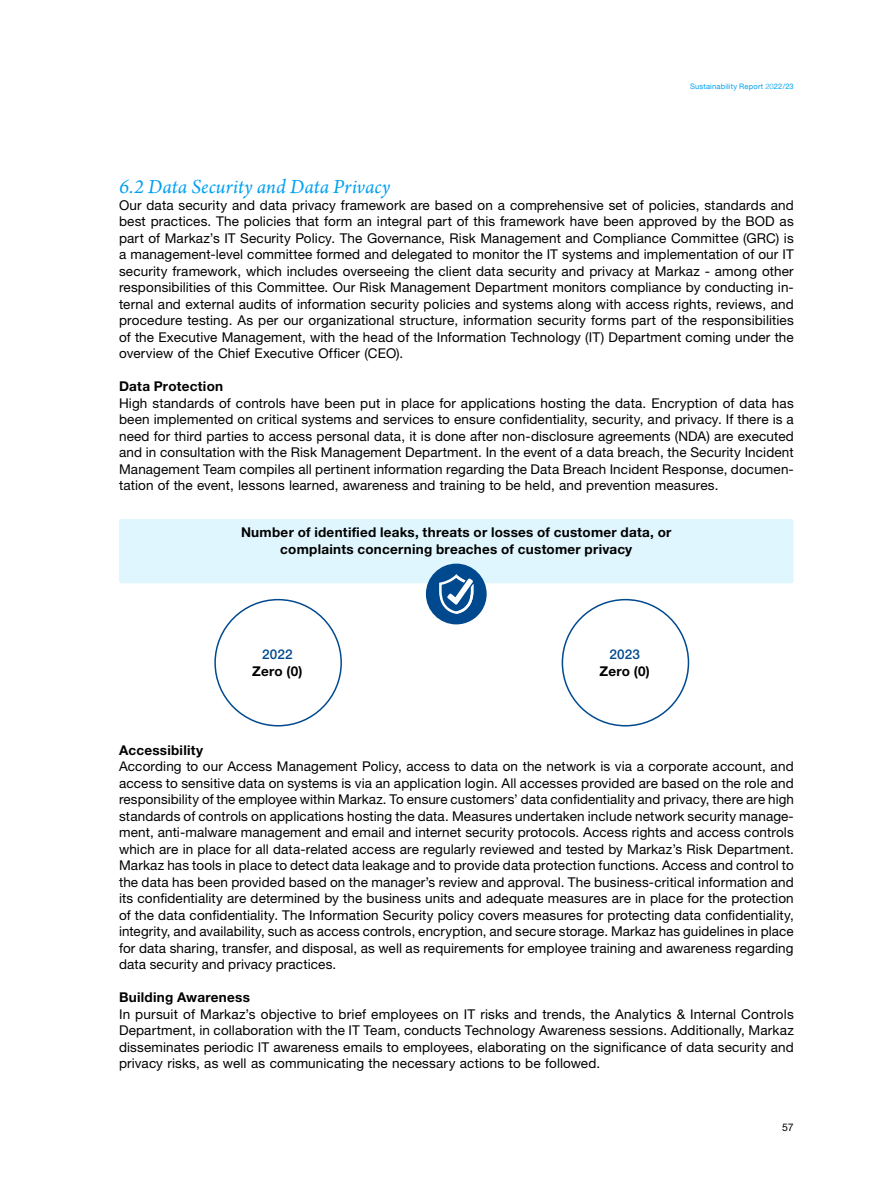
<style>
.page{position:relative;width:893px;height:1191px;background:#fff}
.page>*{position:absolute;margin:0;border:0;box-sizing:border-box;transform-origin:0 0}
.t1{font:italic 21px "Arno Pro";letter-spacing:.005em;color:#00a0f1}
.t2{font:13.5px/16.5px "Helvetica Neue LT Pro";letter-spacing:.01em;color:#000;text-align:justify}
.t3{font:700 13.5px/16.5px "Helvetica Neue LT Pro";letter-spacing:.02em;color:#000;text-align:center}
.t4{font:500 13.5px "Helvetica Neue LT Pro";letter-spacing:.01em;color:#00498e}
.t5{font:10.5px "Helvetica Neue LT Pro";color:#000}
.t6{font:7.5px "Helvetica Neue LT Arabic";letter-spacing:.025em;color:#00a0f1}
.s1{font-weight:300}
</style>
<div class="page">
<div style="left:119px;top:519px;width:674px;height:64px;background:#e0f6fe;border-radius:2px"></div>
<svg style="left:426px;top:563px;width:61px;height:61px"></svg>
<p class="t6" style="left:690px;top:82px;width:105px">Sustainability Report <span class="s1">20</span>22/23</p>
<h1 class="t1" style="left:119px;top:175px;width:273px">6.2 Data Security and Data Privacy</h1>
<p class="t2" style="left:119px;top:196px;width:676px">Our data security and data privacy framework are based on a comprehensive set of policies, standards and best practices. The policies that form an integral part of this framework have been approved by the BOD as part of Markaz’s IT Security Policy. The Governance, Risk Management and Compliance Committee (GRC) is a management-level committee formed and delegated to monitor the IT systems and implementation of our IT security framework, which includes overseeing the client data security and privacy at Markaz - among other responsibilities of this Committee. Our Risk Management Department monitors compliance by conducting in&shy;ternal and external audits of information security policies and systems along with access rights, reviews, and procedure testing. As per our organizational structure, information security forms part of the responsibilities of the Executive Management, with the head of the Information Technology (IT) Department coming under the overview of the Chief Executive Officer (CEO).</p>
<p class="t3" style="left:119px;top:378px;width:106px">Data Protection</p>
<p class="t2" style="left:119px;top:394px;width:676px">High standards of controls have been put in place for applications hosting the data. Encryption of data has been implemented on critical systems and services to ensure confidentiality, security, and privacy. If there is a need for third parties to access personal data, it is done after non-disclosure agreements (NDA) are executed and in consultation with the Risk Management Department. In the event of a data breach, the Security Incident Management Team compiles all pertinent information regarding the Data Breach Incident Response, documen&shy;tation of the event, lessons learned, awareness and training to be held, and prevention measures.</p>
<p class="t3" style="left:241px;top:524px;width:432px">Number of identified leaks, threats or losses of customer data, or complaints concerning breaches of customer privacy</p>
<p class="t4" style="left:262px;top:646px;width:32px">2022</p>
<p class="t3" style="left:252px;top:662px;width:52px">Zero (0)</p>
<p class="t4" style="left:609px;top:646px;width:32px">2023</p>
<p class="t3" style="left:599px;top:662px;width:52px">Zero (0)</p>
<p class="t3" style="left:119px;top:741px;width:86px">Accessibility</p>
<p class="t2" style="left:119px;top:757px;width:676px">According to our Access Management Policy, access to data on the network is via a corporate account, and access to sensitive data on systems is via an application login. All accesses provided are based on the role and responsibility of the employee within Markaz. To ensure customers’ data confidentiality and privacy, there are high standards of controls on applications hosting the data. Measures undertaken include network security manage&shy;ment, anti-malware management and email and internet security protocols. Access rights and access controls which are in place for all data-related access are regularly reviewed and tested by Markaz’s Risk Department.<br>Markaz has tools in place to detect data leakage and to provide data protection functions. Access and control to the data has been provided based on the manager’s review and approval. The business-critical information and its confidentiality are determined by the business units and adequate measures are in place for the protection of the data confidentiality. The Information Security policy covers measures for protecting data confidentiality, integrity, and availability, such as access controls, encryption, and secure storage. Markaz has guidelines in place for data sharing, transfer, and disposal, as well as requirements for employee training and awareness regarding data security and privacy practices.</p>
<p class="t3" style="left:119px;top:988px;width:132px">Building Awareness</p>
<p class="t2" style="left:119px;top:1005px;width:676px">In pursuit of Markaz’s objective to brief employees on IT risks and trends, the Analytics &amp; Internal Controls Department, in collaboration with the IT Team, conducts Technology Awareness sessions. Additionally, Markaz disseminates periodic IT awareness emails to employees, elaborating on the significance of data security and privacy risks, as well as communicating the necessary actions to be followed.</p>
<p class="t5" style="left:782px;top:1121px;width:13px">57</p>
</div>
